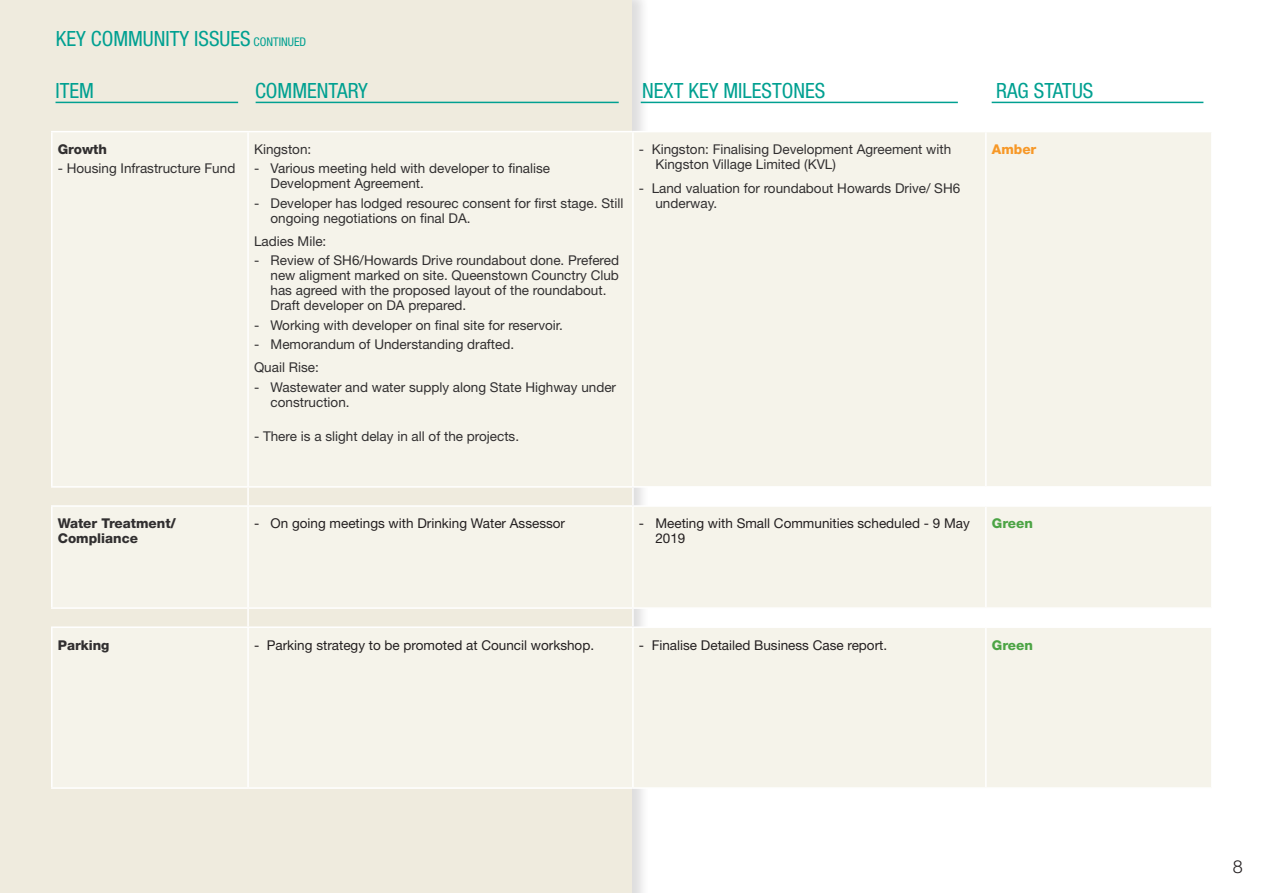
<style>
.page{position:relative;width:1263px;height:893px;background:#fff}
.page>*{position:absolute;margin:0;border:0;box-sizing:border-box;transform-origin:0 0}
.t1{font:condensed 21px "Helvetica Neue LT Std";color:#00a091}
.t2{font:300 18px "Helvetica Neue LT Std";color:#231f20}
.t3{font:13.5px/15px "Helvetica Neue LT Std";color:#312f30}
.t4{font:13.5px/15px "Helvetica Neue LT Std";color:#231f20}
.t5{font:800 13.5px/15px "Helvetica Neue LT Std";color:#312f30}
.t6{font:800 13.5px "Helvetica Neue LT Std";color:#4ca445}
.t7{font:800 13.5px "Helvetica Neue LT Std";color:#f79827}
.s1{font-size:12px}
</style>
<div class="page">
<div style="left:0;top:0;width:631px;height:893px;background:#efebde"></div>
<hr style="left:56px;top:102px;width:182px;height:1px;background:#00a091">
<hr style="left:256px;top:102px;width:363px;height:1px;background:#00a091">
<hr style="left:641px;top:102px;width:317px;height:1px;background:#00a091">
<hr style="left:992px;top:102px;width:211px;height:1px;background:#00a091">
<div style="left:53px;top:132px;width:1158px;height:655px;background:#f5f3ea"></div>
<hr style="left:51px;top:131px;width:197px;height:1px;background:#fff">
<hr style="left:51px;top:132px;width:2px;height:354px;background:#fff">
<hr style="left:248px;top:131px;width:385px;height:1px;background:#fff">
<hr style="left:247px;top:132px;width:2px;height:354px;background:#fff">
<hr style="left:632px;top:132px;width:2px;height:354px;background:#fff">
<hr style="left:985px;top:132px;width:1px;height:354px;background:#fff">
<hr style="left:51px;top:486px;width:197px;height:2px;background:#fff">
<hr style="left:248px;top:486px;width:385px;height:2px;background:#fff">
<svg style="left:247px;top:488px;width:2px;height:17px"></svg>
<hr style="left:633px;top:486px;width:353px;height:2px;background:#fff">
<svg style="left:632px;top:488px;width:2px;height:17px"></svg>
<hr style="left:986px;top:486px;width:226px;height:2px;background:#fff">
<svg style="left:985px;top:488px;width:1px;height:17px"></svg>
<hr style="left:51px;top:505px;width:197px;height:2px;background:#fff">
<hr style="left:51px;top:507px;width:2px;height:100px;background:#fff">
<hr style="left:248px;top:505px;width:385px;height:2px;background:#fff">
<hr style="left:247px;top:507px;width:2px;height:100px;background:#fff">
<hr style="left:633px;top:505px;width:353px;height:2px;background:#fff">
<hr style="left:632px;top:507px;width:2px;height:100px;background:#fff">
<hr style="left:986px;top:505px;width:226px;height:2px;background:#fff">
<hr style="left:985px;top:507px;width:1px;height:100px;background:#fff">
<hr style="left:51px;top:607px;width:197px;height:2px;background:#fff">
<hr style="left:248px;top:607px;width:385px;height:2px;background:#fff">
<svg style="left:247px;top:609px;width:2px;height:17px"></svg>
<hr style="left:633px;top:607px;width:353px;height:2px;background:#fff">
<svg style="left:632px;top:609px;width:2px;height:17px"></svg>
<hr style="left:986px;top:607px;width:226px;height:2px;background:#fff">
<svg style="left:985px;top:609px;width:1px;height:17px"></svg>
<hr style="left:51px;top:626px;width:197px;height:2px;background:#fff">
<hr style="left:51px;top:628px;width:2px;height:159px;background:#fff">
<hr style="left:248px;top:626px;width:385px;height:2px;background:#fff">
<hr style="left:247px;top:628px;width:2px;height:159px;background:#fff">
<hr style="left:633px;top:626px;width:353px;height:2px;background:#fff">
<hr style="left:632px;top:628px;width:2px;height:159px;background:#fff">
<hr style="left:986px;top:626px;width:226px;height:2px;background:#fff">
<hr style="left:985px;top:628px;width:1px;height:159px;background:#fff">
<hr style="left:51px;top:787px;width:197px;height:2px;background:#fff">
<hr style="left:248px;top:787px;width:385px;height:2px;background:#fff">
<p class="t1" style="left:56px;top:26px;width:252px">KEY COMMUNITY ISSUES <span class="s1">CONTINUED</span></p>
<p class="t1" style="left:255px;top:79px;width:114px">COMMENTARY</p>
<p class="t1" style="left:642px;top:79px;width:185px">NEXT KEY MILESTONES</p>
<p class="t1" style="left:996px;top:78px;width:99px">RAG STATUS</p>
<p class="t1" style="left:56px;top:79px;width:40px">ITEM</p>
<p class="t5" style="left:58px;top:142px;width:51px">Growth</p>
<p class="t3" style="left:58px;top:161px;width:179px">- Housing Infrastructure Fund</p>
<p class="t3" style="left:254px;top:142px;width:59px">Kingston:</p>
<p class="t3" style="left:271px;top:161px;width:281px;text-indent:-17px">- Various meeting held with developer to finalise<br>Development Agreement.</p>
<p class="t3" style="left:271px;top:195px;width:354px;text-indent:-17px">- Developer has lodged resourec consent for first stage. Still ongoing negotiations on final DA.</p>
<p class="t3" style="left:254px;top:234px;width:74px">Ladies Mile:</p>
<p class="t3" style="left:271px;top:253px;width:350px;text-indent:-17px">- Review of SH6/Howards Drive roundabout done. Prefered new aligment marked on site. Queenstown Counctry Club has agreed with the proposed layout of the roundabout.<br>Draft developer on DA prepared.</p>
<p class="t3" style="left:254px;top:317px;width:310px">- Working with developer on final site for reservoir.</p>
<p class="t3" style="left:254px;top:336px;width:262px">- Memorandum of Understanding drafted.</p>
<p class="t3" style="left:254px;top:360px;width:66px">Quail Rise:</p>
<p class="t3" style="left:271px;top:379px;width:347px;text-indent:-17px">- Wastewater and water supply along State Highway under construction.</p>
<p class="t3" style="left:254px;top:428px;width:267px">- There is a slight delay in all of the projects.</p>
<p class="t3" style="left:655px;top:142px;width:297px;text-indent:-17px">- Kingston: Finalising Development Agreement with<br>Kingston Village Limited (KVL)</p>
<p class="t3" style="left:655px;top:180px;width:306px;text-indent:-17px">- Land valuation for roundabout Howards Drive/ SH6 underway.</p>
<p class="t7" style="left:992px;top:141px;width:46px">Amber</p>
<p class="t5" style="left:58px;top:516px;width:120px">Water Treatment/<br>Compliance</p>
<p class="t4" style="left:254px;top:516px;width:313px">- On going meetings with Drinking Water Assessor</p>
<p class="t4" style="left:655px;top:516px;width:316px;text-indent:-17px">- Meeting with Small Communities scheduled - 9 May<br>2019</p>
<p class="t6" style="left:992px;top:516px;width:43px">Green</p>
<p class="t5" style="left:58px;top:637px;width:53px">Parking</p>
<p class="t4" style="left:254px;top:637px;width:342px">- Parking strategy to be promoted at Council workshop.</p>
<p class="t4" style="left:639px;top:637px;width:250px">- Finalise Detailed Business Case report.</p>
<p class="t6" style="left:992px;top:637px;width:43px">Green</p>
<h2 class="t2" style="left:1233px;top:856px;width:12px">8</h2>
</div>
